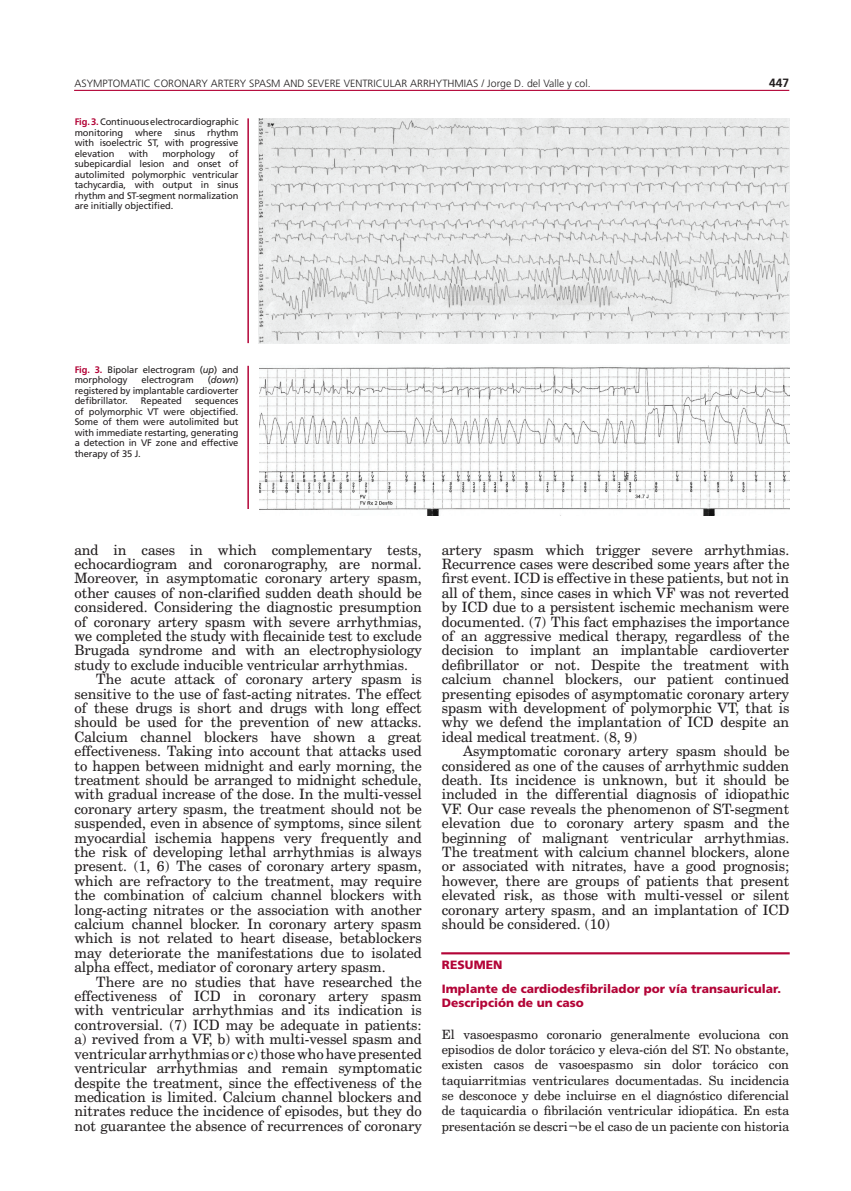
<style>
.page{position:relative;width:851px;height:1191px;background:#fff}
.page>*{position:absolute;margin:0;border:0;box-sizing:border-box;transform-origin:0 0}
.t1{font:14.25px/14.4px "Century Schoolbook BT";color:#231f20;text-align:justify}
.t2{font:12.75px/15.3px "Century Schoolbook BT";color:#231f20;text-align:justify}
.t3{font:12px/14.4px "Frutiger Black B";color:#b30437}
.t4{font:700 12px "Frutiger LT Std";color:#231f20}
.t5{font:300 10.5px "Frutiger LT Std";color:#231f20}
.t6{font:9.45px/10.5px "Frutiger LT Std";letter-spacing:-.01em;color:#231f20;text-align:justify}
.s1{font-family:"Century Schoolbook";font-weight:400}
.s2{font-weight:700;color:#b30437}
.s3{font-style:italic}
</style>
<div class="page">
<hr style="left:74px;top:90px;width:715px;height:1px;background:#b30437">
<hr style="left:441px;top:952px;width:348px;height:2px;background:#b30437">
<hr style="left:247px;top:118px;width:2px;height:225px;background:#b30437">
<hr style="left:247px;top:366px;width:2px;height:143px;background:#b30437">
<img style="left:258px;top:119px;width:531px;height:224px">
<img style="left:259px;top:366px;width:530px;height:149px">
<p class="t5" style="left:74px;top:77px;width:517px">ASYMPTOMATIC CORONARY ARTERY SPASM AND SEVERE VENTRICULAR ARRHYTHMIAS <span class="s1">/</span> Jorge D. del Valle y col.</p>
<p class="t6" style="left:75px;top:117px;width:165px"><span class="s2">Fig. 3.</span>Continuous electrocardiographic monitoring</p>
<p class="t6" style="left:75px;top:127px;width:165px;text-indent:132px">rhythm with isoelectric ST, with progressive elevation</p>
<p class="t6" style="left:135px;top:127px;width:29px">where</p>
<p class="t6" style="left:174px;top:127px;width:22px">sinus</p>
<p class="t6" style="left:75px;top:148px;width:165px;text-indent:154px">of subepicardial lesion and onset of autolimited polymorphic ventricular tachycardia, with output in sinus rhythm and ST-segment normalization are initially objectified.</p>
<p class="t6" style="left:129px;top:148px;width:21px">with</p>
<p class="t6" style="left:162px;top:148px;width:54px">morphology</p>
<p class="t6" style="left:75px;top:364px;width:165px"><span class="s2">Fig. 3.</span> Bipolar electrogram (<span class="s3">up</span>) and morphology</p>
<p class="t6" style="left:75px;top:375px;width:165px;text-indent:133px">(<span class="s3">down</span>) registered by implantable cardioverter defibrillator.</p>
<p class="t6" style="left:141px;top:375px;width:54px">electrogram</p>
<p class="t6" style="left:141px;top:396px;width:42px">Repeated</p>
<p class="t6" style="left:75px;top:396px;width:165px;text-indent:120px">sequences of polymorphic VT were objectified.<br>Some of them were autolimited but with immediate restarting, generating a detection in VF zone and effective therapy of 35 J.</p>
<p class="t4" style="left:769px;top:75px;width:22px">447</p>
<p class="t1" style="left:74px;top:542px;width:349px">and in cases in which complementary tests, echocardiogram and coronarography, are normal.<br>Moreover, in asymptomatic coronary artery spasm, other causes of non-clarified sudden death should be considered. Considering the diagnostic presumption of coronary artery spasm with severe arrhythmias, we completed the study with flecainide test to exclude Brugada syndrome and with an electrophysiology study to exclude inducible ventricular arrhythmias.</p>
<p class="t1" style="left:74px;top:671px;width:349px;text-indent:21px">The acute attack of coronary artery spasm is sensitive to the use of fast-acting nitrates. The effect of these drugs is short and drugs with long effect should be used for the prevention of new attacks.<br>Calcium channel blockers have shown a great effectiveness. Taking into account that attacks used to happen between midnight and early morning, the treatment should be arranged to midnight schedule, with gradual increase of the dose. In the multi-vessel coronary artery spasm, the treatment should not be suspended, even in absence of symptoms, since silent myocardial ischemia happens very frequently and the risk of developing lethal arrhythmias is always present. (1, 6) The cases of coronary artery spasm, which are refractory to the treatment, may require the combination of calcium channel blockers with long-acting nitrates or the association with another calcium channel blocker. In coronary artery spasm which is not related to heart disease, betablockers may deteriorate the manifestations due to isolated alpha effect, mediator of coronary artery spasm.</p>
<p class="t1" style="left:74px;top:974px;width:349px;text-indent:21px">There are no studies that have researched the effectiveness of ICD in coronary artery spasm with ventricular arrhythmias and its indication is controversial. (7) ICD may be adequate in patients: a) revived from a VF, b) with multi-vessel spasm and ventricular arrhythmias or c) those who have presented ventricular arrhythmias and remain symptomatic despite the treatment, since the effectiveness of the medication is limited. Calcium channel blockers and nitrates reduce the incidence of episodes, but they do not guarantee the absence of recurrences of coronary</p>
<p class="t1" style="left:441px;top:542px;width:349px">artery spasm which trigger severe arrhythmias.<br>Recurrence cases were described some years after the first event. ICD is effective in these patients, but not in all of them, since cases in which VF was not reverted by ICD due to a persistent ischemic mechanism were documented. (7) This fact emphazises the importance of an aggressive medical therapy, regardless of the decision to implant an implantable cardioverter defibrillator or not. Despite the treatment with calcium channel blockers, our patient continued presenting episodes of asymptomatic coronary artery spasm with development of polymorphic VT, that is why we defend the implantation of ICD despite an ideal medical treatment. (8, 9)</p>
<p class="t1" style="left:441px;top:743px;width:349px;text-indent:21px">Asymptomatic coronary artery spasm should be considered as one of the causes of arrhythmic sudden death. Its incidence is unknown, but it should be included in the differential diagnosis of idiopathic VF. Our case reveals the phenomenon of ST-segment elevation due to coronary artery spasm and the beginning of malignant ventricular arrhythmias.<br>The treatment with calcium channel blockers, alone or associated with nitrates, have a good prognosis; however, there are groups of patients that present elevated risk, as those with multi-vessel or silent coronary artery spasm, and an implantation of ICD should be considered. (10)</p>
<p class="t3" style="left:442px;top:957px;width:62px">RESUMEN</p>
<p class="t3" style="left:442px;top:981px;width:340px">Implante de cardiodesfibrilador por vía transauricular.<br>Descripción de un caso</p>
<p class="t2" style="left:441px;top:1026px;width:349px">El vasoespasmo coronario generalmente evoluciona con episodios de dolor torácico y eleva-ción del ST. No obstante, existen casos de vasoespasmo sin dolor torácico con taquiarritmias ventriculares documentadas. Su incidencia se desconoce y debe incluirse en el diagnóstico diferencial de taquicardia o fibrilación ventricular idiopática. En esta presentación se descri¬be el caso de un paciente con historia</p>
</div>
